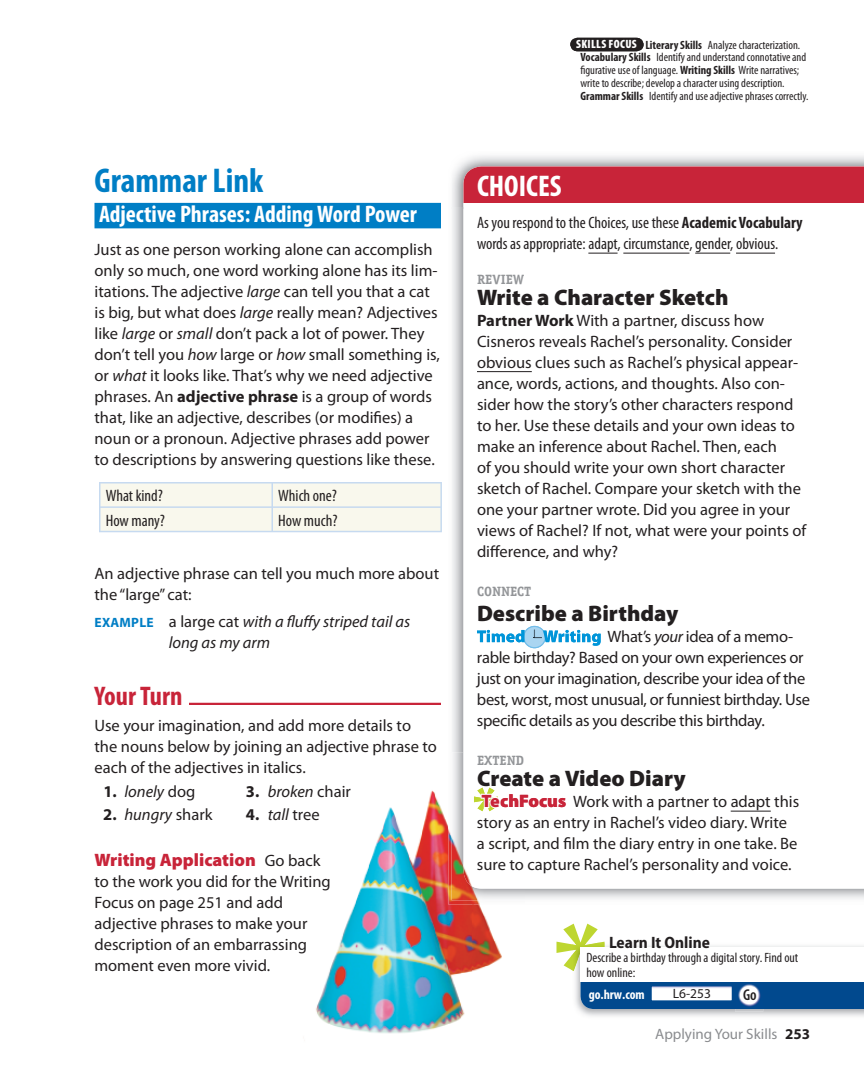
<style>
.page{position:relative;width:864px;height:1080px;background:#fff}
.page>*{position:absolute;margin:0;border:0;box-sizing:border-box;transform-origin:0 0}
.t1{font:700 condensed 34.5px "Myriad Pro";color:#007ec5}
.t2{font:700 condensed 30px "Myriad Pro";color:#fff}
.t3{font:700 condensed 27px "Myriad Pro";color:#c82439}
.t4{font:700 condensed 24px "Myriad Pro";color:#fff}
.t5{font:900 22.5px "Myriad Pro";color:#231f20}
.t6{font:900 18px "Myriad Pro";color:#c82439}
.t7{font:16.5px/21px "Myriad Pro";color:#231f20}
.t8{font:16.5px/21px "Myriad Pro";letter-spacing:-.02em;color:#231f20}
.t9{font:condensed 16.5px/21px "Myriad Pro";color:#231f20}
.t10{font:italic 16.5px/21px "Myriad Pro";color:#231f20}
.t11{font:700 semi-condensed 16.5px "Myriad Pro";color:#231f20}
.t12{font:600 condensed 15.75px "Myriad Pro";color:#231f20}
.t13{font:15px "Myriad Pro";color:#8a8c8f}
.t14{font:condensed 13.5px/15px "Myriad Pro";color:#231f20}
.t15{font:700 13.5px "Officina Serif Std";color:#939598}
.t16{font:700 condensed 13.5px "Myriad Pro";color:#fff}
.t17{font:13.5px "Myriad Pro";color:#231f20}
.t18{font:condensed 12px/12.8px "Myriad Pro";color:#231f20}
.t19{font:900 condensed 12px "Myriad Pro";letter-spacing:.03em;color:#fff}
.s1{font-style:italic}
.s2{font-weight:700}
.s3{font-weight:700;font-style:normal;font-size:13.5px;color:#007ec5}
.s4{font-style:normal}
.s5{font-weight:700;font-style:normal}
.s6{font-weight:400;font-size:16.5px;color:#231f20}
.s7{font-weight:900;font-size:18px;color:#fff}
.s8{font-weight:900;font-size:18px;color:#c82439}
.s9{font-weight:700;color:#231f20}
</style>
<div class="page">
<img style="left:452px;top:156px;width:412px;height:51px">
<img style="left:452px;top:207px;width:11px;height:545px">
<svg style="left:463px;top:203px;width:401px;height:686px"></svg>
<div style="left:463px;top:166px;width:401px;height:37px;background:#c82439"></div>
<svg style="left:556px;top:924px;width:49px;height:46px"></svg>
<img style="left:575px;top:946px;width:289px;height:70px">
<img style="left:571px;top:943px;width:34px;height:28px">
<div style="left:580px;top:982px;width:284px;height:27px;background:#01498e"></div>
<div style="left:581px;top:947px;width:283px;height:35px;background:#fff"></div>
<div style="left:650px;top:986px;width:82px;height:15px;border:1px solid #01498e"></div>
<img style="left:735px;top:982px;width:28px;height:30px">
<img style="left:653px;top:987px;width:78px;height:12px">
<div style="left:651px;top:985px;width:82px;height:16px;border:1px solid #01498e"></div>
<img style="left:316px;top:790px;width:157px;height:244px">
<img style="left:473px;top:905px;width:29px;height:66px">
<img style="left:448px;top:790px;width:77px;height:115px">
<img style="left:451px;top:752px;width:74px;height:148px">
<img style="left:463px;top:752px;width:62px;height:137px">
<div style="left:94px;top:203px;width:347px;height:25px;background:#007ec5"></div>
<hr style="left:189px;top:703px;width:252px;height:2px;background:#c82439">
<hr style="left:99px;top:531px;width:343px;height:1px;background:#c6daf0">
<hr style="left:99px;top:482px;width:173px;height:2px;background:#c6daf0">
<hr style="left:272px;top:482px;width:170px;height:2px;background:#c6daf0">
<hr style="left:440px;top:484px;width:2px;height:22px;background:#c6daf0">
<hr style="left:272px;top:506px;width:170px;height:2px;background:#c6daf0">
<svg style="left:99px;top:483px;width:342px;height:48px;background:#f6f6ed"></svg>
<hr style="left:440px;top:508px;width:2px;height:23px;background:#c6daf0">
<hr style="left:588px;top:253px;width:30px;height:1px;background:#231f20">
<hr style="left:623px;top:253px;width:66px;height:1px;background:#231f20">
<hr style="left:695px;top:253px;width:35px;height:1px;background:#231f20">
<hr style="left:736px;top:253px;width:39px;height:1px;background:#231f20">
<hr style="left:477px;top:371px;width:55px;height:1px;background:#231f20">
<hr style="left:731px;top:811px;width:40px;height:1px;background:#231f20">
<svg style="left:477px;top:626px;width:124px;height:22px"></svg>
<svg style="left:474px;top:788px;width:24px;height:23px"></svg>
<svg style="left:570px;top:38px;width:74px;height:13px"></svg>
<p class="t1" style="left:94px;top:169px;width:170px">Grammar Link</p>
<p class="t4" style="left:99px;top:206px;width:319px">Adjective Phrases: Adding Word Power</p>
<p class="t7" style="left:94px;top:241px;width:347px">Just as one person working alone can accomplish only so much, one word working alone has its lim&shy;itations. The adjective <span class="s1">large</span> can tell you that a cat is big, but what does <span class="s1">large</span> really mean? Adjectives like <span class="s1">large</span> or <span class="s1">small</span> don’t pack a lot of power. They don’t tell you <span class="s1">how</span> large or <span class="s1">how</span> small something is, or <span class="s1">what</span> it looks like. That’s why we need adjective phrases. An <span class="s2">adjective phrase</span> is a group of words that, like an adjective, describes (or modifies) a noun or a pronoun. Adjective phrases add power to descriptions by answering questions like these.</p>
<p class="t9" style="left:106px;top:487px;width:59px">What kind?</p>
<p class="t9" style="left:278px;top:487px;width:60px">Which one?</p>
<p class="t9" style="left:106px;top:511px;width:61px">How many?</p>
<p class="t9" style="left:278px;top:511px;width:61px">How much?</p>
<p class="t7" style="left:94px;top:564px;width:346px">An adjective phrase can tell you much more about the “large” cat:</p>
<p class="t10" style="left:169px;top:612px;width:243px;text-indent:-74px"><span class="s3">EXAMPLE</span> <span class="s4">a large cat</span> with a fluffy striped tail as long as my arm</p>
<p class="t3" style="left:94px;top:686px;width:89px">Your Turn</p>
<p class="t7" style="left:94px;top:716px;width:344px">Use your imagination, and add more details to the nouns below by joining an adjective phrase to each of the adjectives in italics.</p>
<p class="t10" style="left:103px;top:782px;width:93px"><span class="s5">1.</span> lonely <span class="s4">dog</span></p>
<p class="t10" style="left:246px;top:782px;width:106px"><span class="s5">3.</span> broken <span class="s4">chair</span></p>
<p class="t10" style="left:103px;top:806px;width:111px"><span class="s5">2.</span> hungry <span class="s4">shark</span></p>
<p class="t10" style="left:246px;top:806px;width:75px"><span class="s5">4.</span> tall <span class="s4">tree</span></p>
<p class="t6" style="left:94px;top:853px;width:228px">Writing Application <span class="s6">Go back</span></p>
<p class="t7" style="left:95px;top:872px;width:238px">to the work you did for the Writing<br>Focus on page 251 and add adjective phrases to make your description of an embarrassing moment even more vivid.</p>
<p class="t19" style="left:576px;top:40px;width:62px">SKILLS FOCUS</p>
<p class="t18" style="left:580px;top:40px;width:230px;text-indent:65px"><span class="s2">Literary Skills</span> Analyze characterization.<br><span class="s2">Vocabulary Skills</span> Identify and understand connotative and figurative use of language. <span class="s2">Writing Skills</span> Write narratives; write to describe; develop a character using description.<br><span class="s2">Grammar Skills</span> Identify and use adjective phrases correctly.</p>
<p class="t2" style="left:477px;top:176px;width:86px">CHOICES</p>
<p class="t9" style="left:477px;top:214px;width:327px">As you respond to the Choices, use these <span class="s2">Academic Vocabulary </span>words as appropriate: adapt, circumstance, gender, obvious.</p>
<p class="t15" style="left:477px;top:274px;width:49px">REVIEW</p>
<p class="t5" style="left:477px;top:289px;width:253px">Write a Character Sketch</p>
<p class="t7" style="left:477px;top:311px;width:331px"><span class="s2">Partner Work</span> With a partner, discuss how Cisneros reveals Rachel’s personality. Consider obvious clues such as Rachel’s physical appear&shy;ance, words, actions, and thoughts. Also con&shy;sider how the story’s other characters respond to her. Use these details and your own ideas to make an inference about Rachel. Then, each<br>of you should write your own short character sketch of Rachel. Compare your sketch with the one your partner wrote. Did you agree in your views of Rachel? If not, what were your points of difference, and why?</p>
<p class="t15" style="left:477px;top:586px;width:56px">CONNECT</p>
<p class="t5" style="left:477px;top:605px;width:203px">Describe a Birthday</p>
<p class="t8" style="left:477px;top:628px;width:334px;text-indent:131px">What’s <span class="s1">your</span> idea of a memo&shy;rable birthday? Based on your own experiences or just on your imagination, describe your idea of the best, worst, most unusual, or funniest birthday. Use specific details as you describe this birthday.</p>
<p class="t15" style="left:477px;top:756px;width:49px">EXTEND</p>
<p class="t5" style="left:477px;top:770px;width:210px">Create a Video Diary</p>
<p class="t7" style="left:477px;top:793px;width:324px"><span class="s7">Te</span><span class="s8">chFocus</span> Work with a partner to adapt this story as an entry in Rachel’s video diary. Write<br>a script, and film the diary entry in one take. Be sure to capture Rachel’s personality and voice.</p>
<p class="t11" style="left:609px;top:937px;width:102px">Learn It Online</p>
<p class="t14" style="left:586px;top:951px;width:213px">Describe a birthday through a digital story. Find out how online:</p>
<p class="t17" style="left:673px;top:989px;width:40px">L6-253</p>
<p class="t16" style="left:589px;top:990px;width:57px">go.hrw.com</p>
<p class="t12" style="left:743px;top:989px;width:15px">Go</p>
<p class="t13" style="left:655px;top:1028px;width:156px">Applying Your Skills <span class="s9">253</span></p>
</div>
